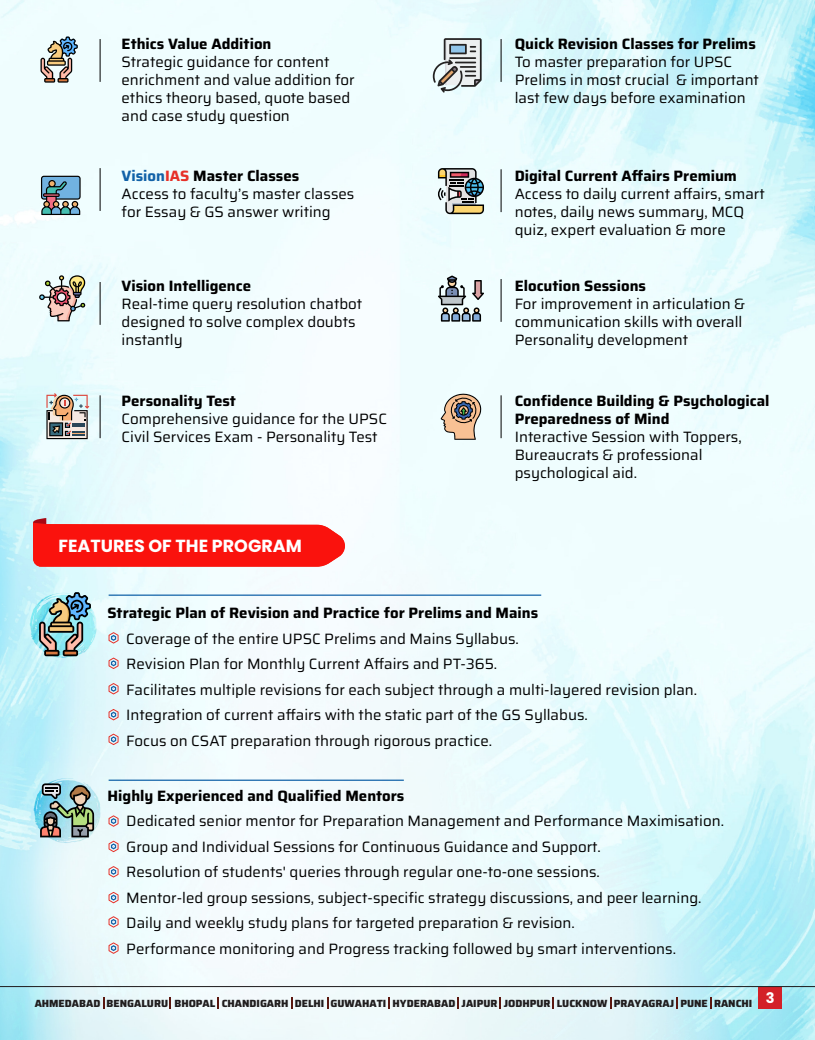
<style>
.page{position:relative;width:815px;height:1040px;background:#fff}
.page>*{position:absolute;margin:0;border:0;box-sizing:border-box;transform-origin:0 0}
.t1{font:700 17.5px "Poppins";color:#fff}
.t2{font:15px/18px "Saira";color:#000}
.t3{font:700 15px/18px "Saira";color:#000}
.t4{font:800 10.38px "Saira";color:#211e1f}
.s1{font-weight:700;color:#1262a8}
.s2{font-weight:700;color:#e63129}
.s3{font-weight:700}
</style>
<div class="page">
<img style="left:0;top:0;width:815px;height:1040px">
<svg style="left:33px;top:518px;width:312px;height:49px;background:#f73430"></svg>
<svg style="left:40px;top:37px;width:38px;height:46px"></svg>
<svg style="left:433px;top:38px;width:48px;height:55px;background:#b3b9ba"></svg>
<svg style="left:41px;top:176px;width:40px;height:39px;background:#668596"></svg>
<svg style="left:438px;top:168px;width:46px;height:46px;background:#909088"></svg>
<svg style="left:39px;top:275px;width:46px;height:46px"></svg>
<svg style="left:438px;top:275px;width:46px;height:47px"></svg>
<svg style="left:46px;top:393px;width:43px;height:46px;background:#a89e95"></svg>
<svg style="left:440px;top:392px;width:42px;height:48px"></svg>
<hr style="left:501px;top:39px;width:1px;height:43px;background:#000">
<hr style="left:100px;top:39px;width:1px;height:43px;background:#000">
<hr style="left:100px;top:168px;width:1px;height:43px;background:#000">
<hr style="left:100px;top:282px;width:1px;height:43px;background:#000">
<hr style="left:100px;top:395px;width:1px;height:43px;background:#000">
<hr style="left:501px;top:169px;width:1px;height:43px;background:#000">
<hr style="left:501px;top:279px;width:1px;height:43px;background:#000">
<hr style="left:501px;top:395px;width:1px;height:43px;background:#000">
<svg style="left:34px;top:778px;width:66px;height:65px;background:#8eabaa"></svg>
<svg style="left:30px;top:592px;width:66px;height:66px;background:#8eb0b1"></svg>
<svg style="left:109px;top:632px;width:9px;height:11px"></svg>
<svg style="left:109px;top:657px;width:9px;height:12px"></svg>
<svg style="left:109px;top:683px;width:9px;height:11px"></svg>
<svg style="left:109px;top:709px;width:9px;height:11px"></svg>
<svg style="left:109px;top:733px;width:9px;height:12px"></svg>
<svg style="left:109px;top:815px;width:9px;height:11px"></svg>
<svg style="left:109px;top:840px;width:9px;height:12px"></svg>
<svg style="left:109px;top:866px;width:9px;height:11px"></svg>
<svg style="left:109px;top:891px;width:9px;height:12px"></svg>
<svg style="left:109px;top:916px;width:9px;height:11px"></svg>
<svg style="left:109px;top:942px;width:9px;height:11px"></svg>
<hr style="left:109px;top:594px;width:432px;height:2px;background:#1262a8">
<hr style="left:109px;top:779px;width:295px;height:2px;background:#1262a8">
<div style="left:758px;top:987px;width:24px;height:21px;background:#d32128"></div>
<svg style="left:103px;top:996px;width:1px;height:12px"></svg>
<svg style="left:169px;top:996px;width:1px;height:12px"></svg>
<svg style="left:327px;top:996px;width:1px;height:12px"></svg>
<svg style="left:291px;top:996px;width:1px;height:12px"></svg>
<svg style="left:218px;top:996px;width:1px;height:12px"></svg>
<svg style="left:388px;top:996px;width:2px;height:12px"></svg>
<svg style="left:457px;top:996px;width:1px;height:12px"></svg>
<svg style="left:499px;top:996px;width:2px;height:12px"></svg>
<svg style="left:552px;top:996px;width:2px;height:12px"></svg>
<svg style="left:610px;top:996px;width:1px;height:12px"></svg>
<svg style="left:676px;top:996px;width:2px;height:12px"></svg>
<svg style="left:710px;top:996px;width:1px;height:12px"></svg>
<hr style="left:0;top:986px;width:815px;height:1px;background:#211e1f">
<p class="t3" style="left:122px;top:34px;width:151px">Ethics Value Addition</p>
<p class="t2" style="left:122px;top:52px;width:235px">Strategic guidance for content enrichment and value addition for ethics theory based, quote based and case study question</p>
<p class="t3" style="left:514px;top:34px;width:243px">Quick Revision Classes for Prelims</p>
<p class="t2" style="left:514px;top:52px;width:246px">To master preparation for UPSC<br>Prelims in most crucial &amp; important last few days before examination</p>
<p class="t2" style="left:122px;top:166px;width:234px"><span class="s1">Vision</span><span class="s2">IAS</span> <span class="s3">Master Classes<br></span>Access to faculty’s master classes for Essay &amp; GS answer writing</p>
<p class="t3" style="left:514px;top:167px;width:224px">Digital Current Affairs Premium</p>
<p class="t2" style="left:514px;top:184px;width:251px">Access to daily current affairs, smart notes, daily news summary, MCQ quiz, expert evaluation &amp; more</p>
<p class="t3" style="left:122px;top:276px;width:131px">Vision Intelligence</p>
<p class="t2" style="left:122px;top:294px;width:242px">Real-time query resolution chatbot designed to solve complex doubts instantly</p>
<p class="t3" style="left:122px;top:392px;width:116px">Personality Test</p>
<p class="t2" style="left:122px;top:409px;width:267px">Comprehensive guidance for the UPSC<br>Civil Services Exam - Personality Test</p>
<p class="t1" style="left:59px;top:536px;width:245px">FEATURES OF THE PROGRAM</p>
<p class="t3" style="left:514px;top:276px;width:133px">Elocution Sessions</p>
<p class="t2" style="left:514px;top:294px;width:232px">For improvement in articulation &amp; communication skills with overall<br>Personality development</p>
<p class="t3" style="left:514px;top:392px;width:256px">Confidence Building &amp; Psychological<br>Preparedness of Mind</p>
<p class="t2" style="left:514px;top:427px;width:228px">Interactive Session with Toppers,<br>Bureaucrats &amp; professional psychological aid.</p>
<p class="t3" style="left:108px;top:603px;width:432px">Strategic Plan of Revision and Practice for Prelims and Mains</p>
<p class="t2" style="left:126px;top:625px;width:572px;line-height:25.5px">Coverage of the entire UPSC Prelims and Mains Syllabus.<br>Revision Plan for Monthly Current Affairs and PT-365.<br>Facilitates multiple revisions for each subject through a multi-layered revision plan.<br>Integration of current affairs with the static part of the GS Syllabus.<br>Focus on CSAT preparation through rigorous practice.</p>
<p class="t3" style="left:108px;top:786px;width:298px">Highly Experienced and Qualified Mentors</p>
<p class="t2" style="left:126px;top:808px;width:599px;line-height:25.5px">Dedicated senior mentor for Preparation Management and Performance Maximisation.<br>Group and Individual Sessions for Continuous Guidance and Support.<br>Resolution of students' queries through regular one-to-one sessions.<br>Mentor-led group sessions, subject-specific strategy discussions, and peer learning.<br>Daily and weekly study plans for targeted preparation &amp; revision.<br>Performance monitoring and Progress tracking followed by smart interventions.</p>
<p class="t4" style="left:35px;top:994px;width:741px">AHMEDABAD BENGALURU BHOPAL CHANDIGARH DELHI GUWAHATI HYDERABAD JAIPUR JODHPUR LUCKNOW PRAYAGRAJ PUNE RANCHI <sup>3</sup></p>
</div>
